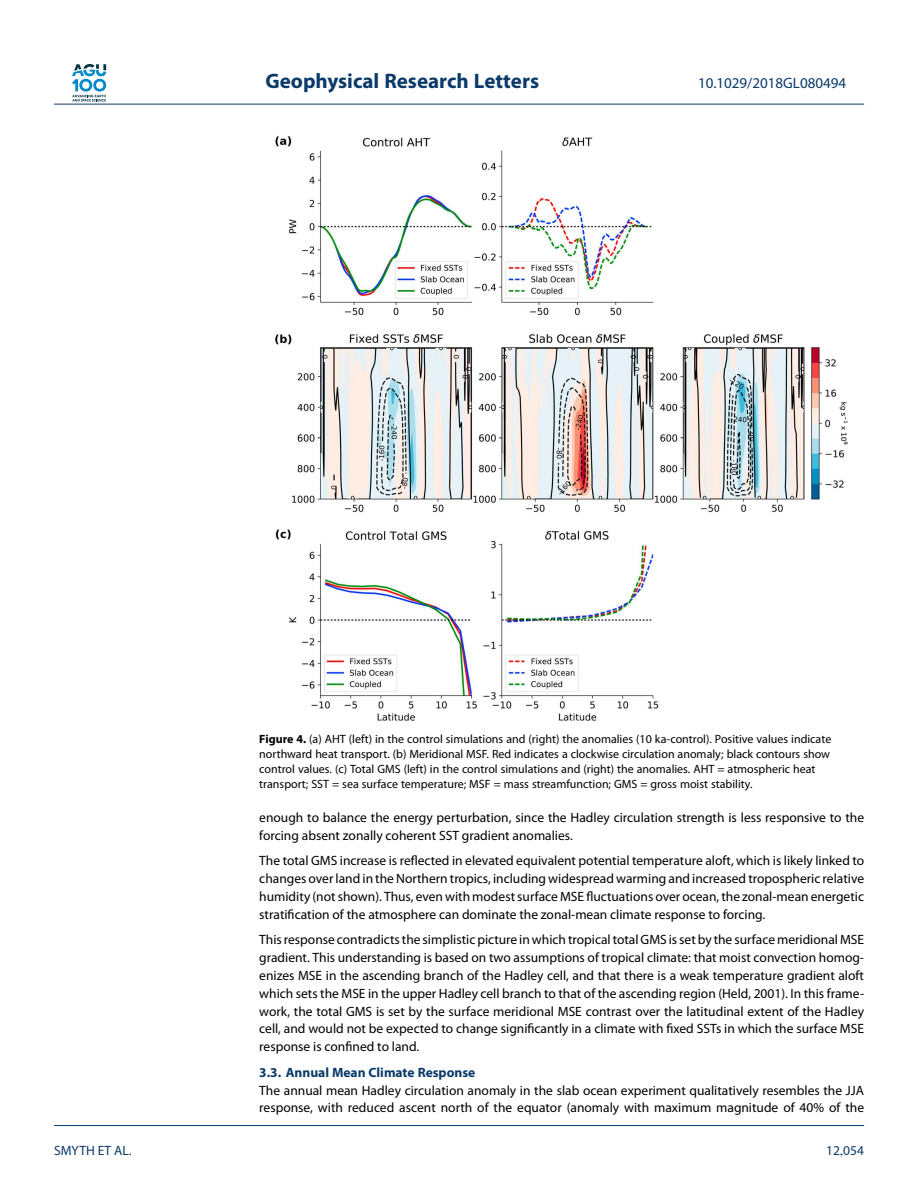
<style>
.page{position:relative;width:918px;height:1188px;background:#fff}
.page>*{position:absolute;margin:0;border:0;box-sizing:border-box;transform-origin:0 0}
.t1{font:700 21px "Myriad Pro";color:#0a3a69}
.t2{font:15px "Myriad Pro";color:#0a3a69}
.t3{font:13.5px/17.9px "Myriad Pro";color:#000}
.t4{font:700 13.5px "Myriad Pro";color:#0a3a69}
.t5{font:13.5px "Myriad Pro";color:#0a3a69}
.t6{font:12px/15px "Myriad Pro";color:#000}
.s1{font-weight:700}
.s2{font-family:"STIX Math";font-style:italic}
</style>
<div class="page">
<svg style="left:72px;top:64px;width:34px;height:38px"></svg>
<hr style="left:54px;top:104px;width:810px;height:1px;background:#0a3a69">
<img style="left:275px;top:136px;width:573px;height:585px">
<hr style="left:54px;top:1125px;width:810px;height:1px;background:#0a3a69">
<h1 class="t1" style="left:265px;top:73px;width:275px">Geophysical Research Letters</h1>
<p class="t2" style="left:698px;top:77px;width:150px">10.1029/2018GL080494</p>
<p class="t6" style="left:259px;top:732px;width:574px"><span class="s1">Figure 4.</span> (a) AHT (left) in the control simulations and (right) the anomalies (10 ka-control). Positive values indicate northward heat transport. (b) Meridional MSF. Red indicates a clockwise circulation anomaly; black contours show control values. (c) Total GMS (left) in the control simulations and (right) the anomalies. AHT = atmospheric heat transport; SST = sea surface temperature; MSF = mass streamfunction; GMS = gross moist stability.</p>
<p class="t3" style="left:259px;top:809px;width:606px">enough to balance the energy perturbation, since the Hadley circulation strength is less responsive to the forcing absent zonally coherent SST gradient anomalies.</p>
<p class="t3" style="left:259px;top:853px;width:606px;text-align:justify">The total GMS increase is reflected in elevated equivalent potential temperature aloft, which is likely linked to changes over land in the Northern tropics, including widespread warming and increased tropospheric relative humidity (not shown). Thus, even with modest surface MSE fluctuations over ocean, the zonal-mean energetic stratification of the atmosphere can dominate the zonal-mean climate response to forcing.</p>
<p class="t3" style="left:259px;top:932px;width:606px;text-align:justify">This response contradicts the simplistic picture in which tropical total GMS is set by the surface meridional MSE gradient. This understanding is based on two assumptions of tropical climate: that moist convection homog&shy;enizes MSE in the ascending branch of the Hadley cell, and that there is a weak temperature gradient aloft which sets the MSE in the upper Hadley cell branch to that of the ascending region (Held, 2001). In this frame&shy;work, the total GMS is set by the surface meridional MSE contrast over the latitudinal extent of the Hadley cell, and would not be expected to change significantly in a climate with fixed SSTs in which the surface MSE response is confined to land.</p>
<p class="t4" style="left:259px;top:1067px;width:218px">3.3. Annual Mean Climate Response</p>
<p class="t3" style="left:259px;top:1082px;width:606px">The annual mean Hadley circulation anomaly in the slab ocean experiment qualitatively resembles the JJA response, with reduced ascent north of the equator (anomaly with maximum magnitude of 40% of the</p>
<p class="t5" style="left:54px;top:1145px;width:79px">SMYTH ET AL.</p>
<p class="t5" style="left:826px;top:1145px;width:39px">12<span class="s2">,</span>054</p>
</div>
